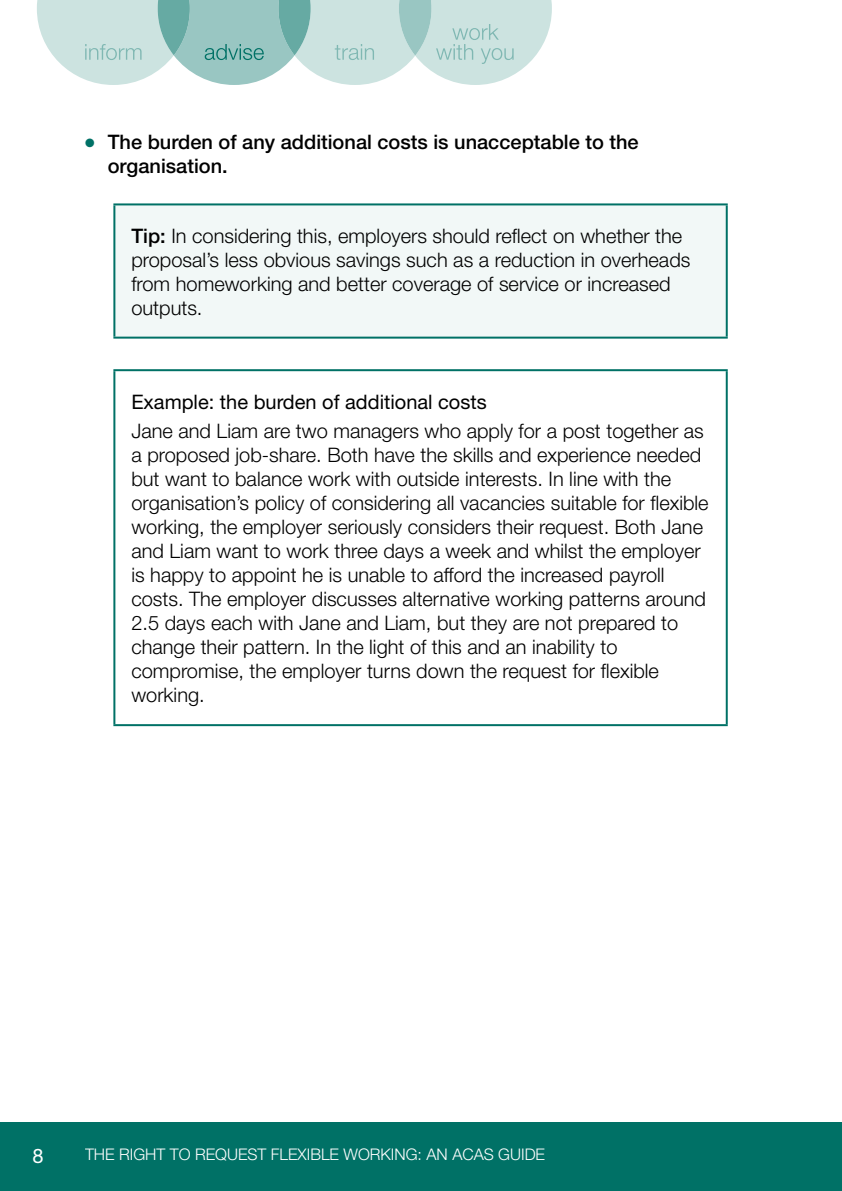
<style>
.page{position:relative;width:842px;height:1191px;background:#fff}
.page>*{position:absolute;margin:0;border:0;box-sizing:border-box;transform-origin:0 0}
._07_-_Box_Text{font:300 20px/24px "Helvetica Neue";color:#000}
.t1{font:500 20px/24px "Helvetica Neue";color:#000}
._07_-_Box_A-heads{font:20px "Helvetica Neue";color:#000}
.t2{font:20px "Helvetica Neue";color:#fff}
.t3{font:300 16px "Helvetica Neue";color:#fff}
.s1{color:#007166}
.s2{font-weight:500}
</style>
<div class="page">
<div style="left:0;top:1123px;width:842px;height:68px;background:#007166"></div>
<svg style="left:37px;top:0;width:515px;height:85px;background:#bfdcd8"></svg>
<div style="left:114px;top:204px;width:613px;height:134px;background:#f2f8f7"></div>
<hr style="left:113px;top:203px;width:615px;height:2px;background:#007166">
<hr style="left:113px;top:205px;width:2px;height:132px;background:#007166">
<hr style="left:726px;top:205px;width:2px;height:132px;background:#007166">
<hr style="left:113px;top:337px;width:615px;height:2px;background:#007166">
<hr style="left:113px;top:369px;width:615px;height:2px;background:#007166">
<hr style="left:113px;top:371px;width:2px;height:353px;background:#007166">
<hr style="left:726px;top:371px;width:2px;height:353px;background:#007166">
<hr style="left:113px;top:724px;width:615px;height:2px;background:#007166">
<p class="t1" style="left:108px;top:129px;width:532px;text-indent:-23px"><span class="s1">●</span> The burden of any additional costs is unacceptable to the organisation.</p>
<p class="_07_-_Box_Text" style="left:131px;top:223px;width:560px"><span class="s2">Tip:</span> In considering this, employers should reflect on whether the proposal’s less obvious savings such as a reduction in overheads from homeworking and better coverage of service or increased outputs.</p>
<p class="_07_-_Box_A-heads" style="left:131px;top:389px;width:357px">Example: the burden of additional costs</p>
<p class="_07_-_Box_Text" style="left:131px;top:419px;width:579px">Jane and Liam are two managers who apply for a post together as a proposed job-share. Both have the skills and experience needed but want to balance work with outside interests. In line with the organisation’s policy of considering all vacancies suitable for flexible working, the employer seriously considers their request. Both Jane and Liam want to work three days a week and whilst the employer is happy to appoint he is unable to afford the increased payroll costs. The employer discusses alternative working patterns around 2.5 days each with Jane and Liam, but they are not prepared to change their pattern. In the light of this and an inability to compromise, the employer turns down the request for flexible working.</p>
<p class="t2" style="left:33px;top:1143px;width:13px">8</p>
<p class="t3" style="left:85px;top:1144px;width:462px">THE RIGHT TO REQUEST FLEXIBLE WORKING: AN ACAS GUIDE</p>
</div>
